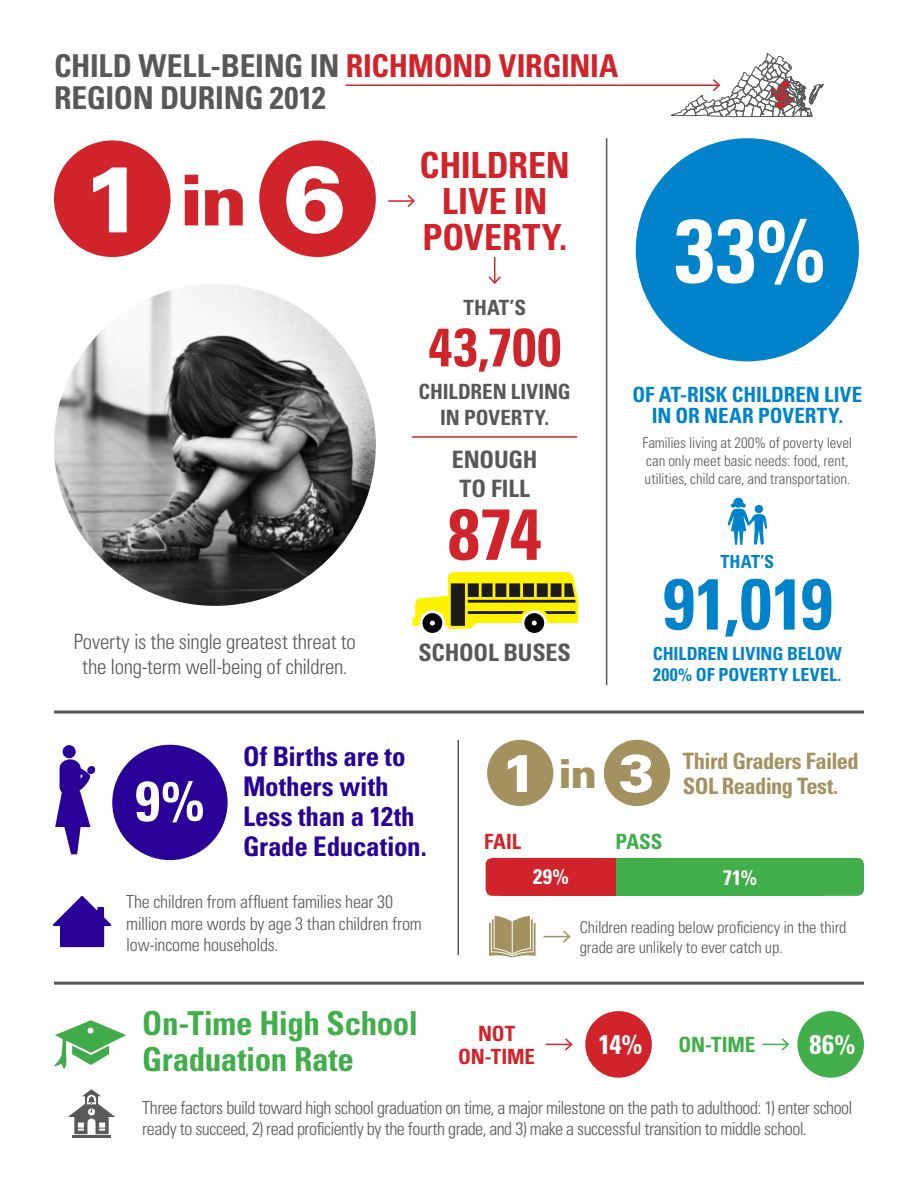
<style>
.page{position:relative;width:918px;height:1188px;background:#fff}
.page>*{position:absolute;margin:0;border:0;box-sizing:border-box;transform-origin:0 0}
.t1{font:900 93.75px "Univers";color:#fff}
.t2{font:700 condensed 90px "Univers";color:#fff}
.t3{font:700 condensed 72px "Univers";color:#0083ca}
.t4{font:700 condensed 72px "Univers";color:#d1232a}
.t5{font:900 70.35px "Univers";color:#d1232a}
.t6{font:700 condensed 56.4px "Univers";color:#fff}
.t7{font:700 condensed 54px "Univers";color:#d1232a}
.t8{font:900 53.25px "Univers";color:#fff}
.t9{font:900 39.9px "Univers";color:#a3915f}
.t10{font:700 condensed 36px "Univers";letter-spacing:-.005em;color:#d1232a}
.t11{font:700 condensed 33px/36px "Univers";letter-spacing:-.015em;color:#40ae49}
.t12{font:700 condensed 31.5px "Univers";letter-spacing:-.01em;color:#57585a}
.t13{font:700 condensed 27px/30px "Univers";letter-spacing:-.005em;color:#290098}
.t14{font:700 condensed 27px "Univers";color:#fff}
.t15{font:700 condensed 24px "Univers";letter-spacing:-.01em;color:#57585a}
.t16{font:700 condensed 22.5px/25.2px "Univers";letter-spacing:-.025em;color:#a3915f}
.t17{font:300 condensed 21px "Univers";letter-spacing:-.015em;color:#57585a}
.t18{font:700 condensed 21px/21px "Univers";letter-spacing:-.005em;color:#0083ca;text-align:center}
.t19{font:700 condensed 21px "Univers";color:#57585a}
.t20{font:700 condensed 21px "Univers";letter-spacing:-.005em;color:#d1232a}
.t21{font:700 condensed 21px "Univers";letter-spacing:-.005em;color:#40ae49}
.t22{font:700 condensed 21px "Univers";color:#fff}
.t23{font:300 condensed 18px/21.6px "Univers";letter-spacing:-.025em;color:#57585a}
.t24{font:700 condensed 18px/21.6px "Univers";color:#0083ca}
.t25{font:300 condensed 16.5px/19.8px "Univers";letter-spacing:-.01em;color:#57585a}
.t26{font:300 condensed 15px/18px "Univers";letter-spacing:-.005em;color:#57585a}
.s1{color:#d1232a}
</style>
<div class="page">
<div style="left:501px;top:858px;width:116px;height:38px;background:#d1232a"></div>
<div style="left:486px;top:858px;width:115px;height:38px;background:#d1232a;border-radius:7px"></div>
<div style="left:616px;top:858px;width:208px;height:38px;background:#40ae49"></div>
<div style="left:654px;top:858px;width:210px;height:38px;background:#40ae49;border-radius:7px"></div>
<div style="left:636px;top:138px;width:223px;height:223px;background:#0083ca;border-radius:50%"></div>
<div style="left:112px;top:745px;width:116px;height:115px;background:#290098;border-radius:50%"></div>
<div style="left:585px;top:1011px;width:67px;height:67px;background:#d1232a;border-radius:50%"></div>
<div style="left:797px;top:1011px;width:67px;height:67px;background:#40ae49;border-radius:50%"></div>
<div style="left:54px;top:140px;width:117px;height:117px;background:#d1232a;border-radius:50%"></div>
<div style="left:259px;top:140px;width:117px;height:117px;background:#d1232a;border-radius:50%"></div>
<div style="left:487px;top:740px;width:66px;height:66px;background:#a3915f;border-radius:50%"></div>
<div style="left:604px;top:740px;width:66px;height:66px;background:#a3915f;border-radius:50%"></div>
<hr style="left:412px;top:436px;width:165px;height:2px;background:#d1232a">
<hr style="left:606px;top:138px;width:1px;height:547px;background:#57585a">
<hr style="left:458px;top:740px;width:1px;height:215px;background:#57585a">
<hr style="left:54px;top:711px;width:810px;height:3px;background:#57585a">
<hr style="left:54px;top:982px;width:810px;height:3px;background:#57585a">
<svg style="left:488px;top:257px;width:13px;height:27px"></svg>
<svg style="left:544px;top:930px;width:27px;height:13px"></svg>
<svg style="left:762px;top:1038px;width:28px;height:13px"></svg>
<svg style="left:546px;top:1038px;width:27px;height:13px"></svg>
<hr style="left:388px;top:200px;width:26px;height:2px;background:#d1232a">
<svg style="left:406px;top:195px;width:9px;height:12px"></svg>
<img style="left:54px;top:284px;width:322px;height:322px;border-radius:161px">
<svg style="left:54px;top:1020px;width:72px;height:49px"></svg>
<hr style="left:72px;top:1135px;width:39px;height:2px;background:#58595b">
<svg style="left:68px;top:1089px;width:47px;height:45px"></svg>
<div style="left:63px;top:745px;width:13px;height:13px;background:#290098;border-radius:50%"></div>
<svg style="left:55px;top:759px;width:41px;height:95px"></svg>
<svg style="left:489px;top:916px;width:47px;height:41px;background:#b7a982"></svg>
<svg style="left:53px;top:896px;width:58px;height:51px"></svg>
<svg style="left:728px;top:498px;width:39px;height:47px"></svg>
<hr style="left:346px;top:84px;width:373px;height:2px;background:#d1232a">
<svg style="left:671px;top:53px;width:153px;height:65px"></svg>
<svg style="left:412px;top:572px;width:166px;height:61px"></svg>
<p class="t12" style="left:54px;top:47px;width:566px">CHILD WELL-BEING IN <span class="s1">RICHMOND VIRGINIA</span></p>
<p class="t12" style="left:54px;top:78px;width:273px">REGION DURING 2012</p>
<p class="t1" style="left:81px;top:141px;width:64px">1</p>
<p class="t5" style="left:180px;top:157px;width:69px">in</p>
<p class="t1" style="left:283px;top:141px;width:64px">6</p>
<p class="t17" style="left:74px;top:629px;width:284px">Poverty is the single greatest threat to</p>
<p class="t17" style="left:82px;top:654px;width:267px">the long-term well-being of children.</p>
<p class="t10" style="left:420px;top:143px;width:152px">CHILDREN</p>
<p class="t10" style="left:442px;top:179px;width:107px">LIVE IN</p>
<p class="t10" style="left:422px;top:215px;width:146px">POVERTY.</p>
<p class="t2" style="left:675px;top:196px;width:153px">33%</p>
<p class="t19" style="left:463px;top:295px;width:64px">THAT’S</p>
<p class="t7" style="left:428px;top:314px;width:135px">43,700</p>
<p class="t19" style="left:419px;top:379px;width:154px">CHILDREN LIVING</p>
<p class="t19" style="left:440px;top:404px;width:110px">IN POVERTY.</p>
<p class="t15" style="left:452px;top:445px;width:87px">ENOUGH</p>
<p class="t15" style="left:459px;top:474px;width:72px">TO FILL</p>
<p class="t4" style="left:448px;top:490px;width:95px">874</p>
<p class="t15" style="left:418px;top:638px;width:154px">SCHOOL BUSES</p>
<p class="t18" style="left:632px;top:384px;width:231px">OF AT-RISK CHILDREN LIVE<br>IN OR NEAR POVERTY.</p>
<p class="t26" style="left:642px;top:434px;width:211px">Families living at 200% of poverty level can only meet basic needs: food, rent, utilities, child care, and transportation.</p>
<p class="t24" style="left:720px;top:551px;width:55px">THAT’S</p>
<p class="t3" style="left:663px;top:560px;width:171px">91,019</p>
<p class="t24" style="left:653px;top:642px;width:191px">CHILDREN LIVING BELOW<br>200% OF POVERTY LEVEL.</p>
<p class="t13" style="left:243px;top:741px;width:185px">Of Births are to<br>Mothers with<br>Less than a 12th<br>Grade Education.</p>
<p class="t23" style="left:126px;top:891px;width:297px">The children from affluent families hear 30 million more words by age 3 than children from low-income households.</p>
<p class="t6" style="left:135px;top:767px;width:71px">9%</p>
<p class="t11" style="left:142px;top:1005px;width:277px">On-Time High School<br>Graduation Rate</p>
<p class="t8" style="left:501px;top:740px;width:37px">1</p>
<p class="t9" style="left:558px;top:749px;width:40px">in</p>
<p class="t8" style="left:619px;top:740px;width:37px">3</p>
<p class="t16" style="left:683px;top:748px;width:177px">Third Graders Failed<br>SOL Reading Test.</p>
<p class="t20" style="left:484px;top:829px;width:39px">FAIL</p>
<p class="t21" style="left:615px;top:829px;width:49px">PASS</p>
<p class="t22" style="left:533px;top:863px;width:37px">29%</p>
<p class="t22" style="left:723px;top:864px;width:36px">71%</p>
<p class="t20" style="left:478px;top:1021px;width:39px">NOT</p>
<p class="t20" style="left:458px;top:1043px;width:78px">ON-TIME</p>
<p class="t25" style="left:580px;top:917px;width:268px">Children reading below proficiency in the third grade are unlikely to ever catch up.</p>
<p class="t14" style="left:598px;top:1028px;width:45px">14%</p>
<p class="t21" style="left:679px;top:1032px;width:78px">ON-TIME</p>
<p class="t14" style="left:810px;top:1028px;width:48px">86%</p>
<p class="t23" style="left:142px;top:1096px;width:712px">Three factors build toward high school graduation on time, a major milestone on the path to adulthood: 1) enter school ready to succeed, 2) read proficiently by the fourth grade, and 3) make a successful transition to middle school.</p>
</div>
